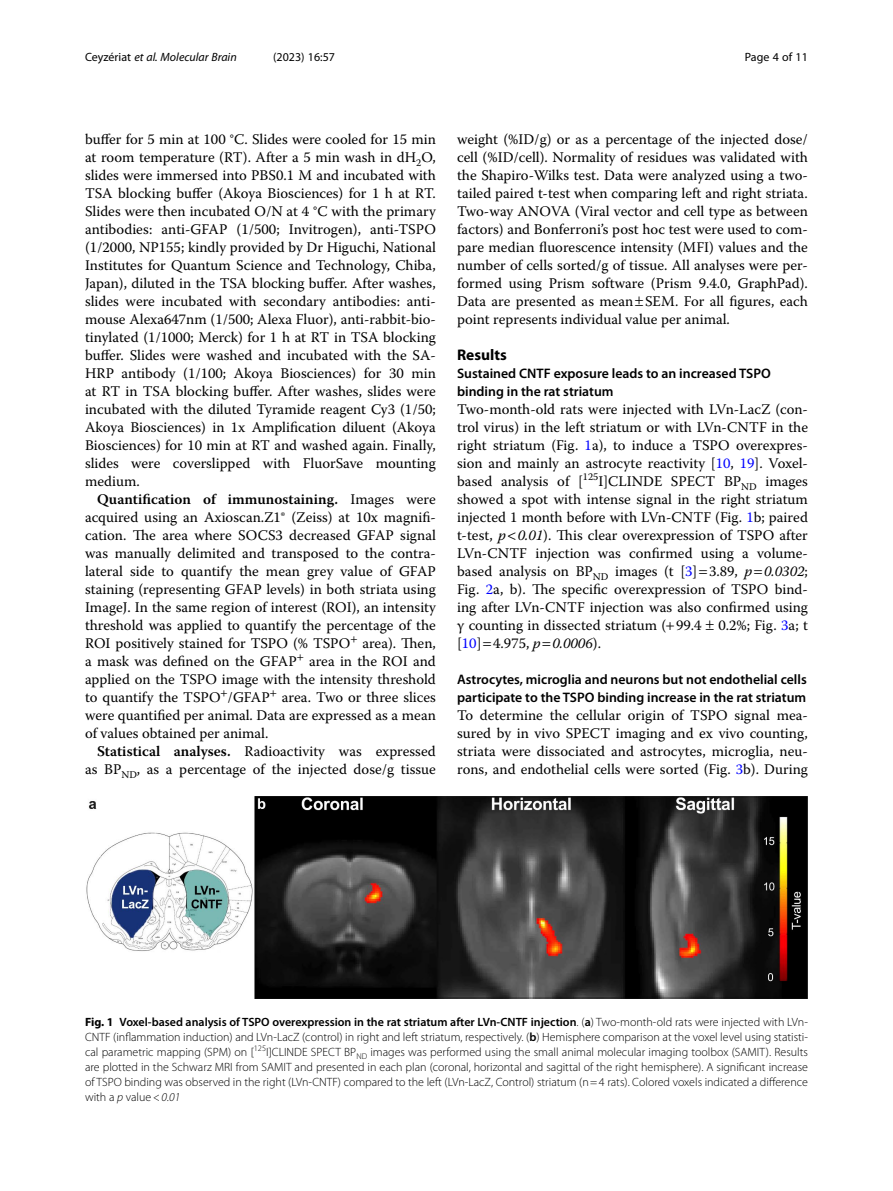
<style>
.page{position:relative;width:893px;height:1191px;background:#fff}
.page>*{position:absolute;margin:0;border:0;box-sizing:border-box;transform-origin:0 0}
.Head_1{font:700 15.45px "Myriad Pro";color:#000}
.Body_Text_Indent{font:14.7px/18px "Warnock Pro";color:#000;text-align:justify}
.Body_Text{font:14.7px/18px "Warnock Pro";color:#000;text-align:justify}
.Head_2{font:600 13.8px/18px "Myriad Pro";color:#000}
.Head_2_After_1{font:600 13.8px/18px "Myriad Pro";color:#000}
.Figure_Caption{font:300 12px/15px "Myriad Pro";color:#000;text-align:justify}
.t1{font:italic 12px "Myriad Pro";color:#000}
.t2{font:12px "Myriad Pro";color:#000}
.s1{font-style:normal}
.s2{font-weight:600}
.s3{color:#00f}
.s4{font-style:italic}
.s5{font-weight:700}
</style>
<div class="page">
<img style="left:86px;top:796px;width:722px;height:203px">
<p class="t1" style="left:85px;top:50px;width:153px"><span class="s1">Ceyzériat</span> et al. Molecular Brain</p>
<p class="t2" style="left:273px;top:50px;width:63px">(2023) 16:57</p>
<p class="t2" style="left:745px;top:50px;width:65px">Page 4 of 11</p>
<p class="Body_Text_Indent" style="left:85px;top:130px;width:352px">buffer for 5 min at 100 °C. Slides were cooled for 15 min at room temperature (RT). After a 5 min wash in dH<sub>2</sub>O, slides were immersed into PBS0.1 M and incubated with TSA blocking buffer (Akoya Biosciences) for 1 h at RT.<br>Slides were then incubated O/N at 4 °C with the primary antibodies: anti-GFAP (1/500; Invitrogen), anti-TSPO (1/2000, NP155; kindly provided by Dr Higuchi, National Institutes for Quantum Science and Technology, Chiba, Japan), diluted in the TSA blocking buffer. After washes, slides were incubated with secondary antibodies: anti&shy;mouse Alexa647nm (1/500; Alexa Fluor), anti-rabbit-bio&shy;tinylated (1/1000; Merck) for 1 h at RT in TSA blocking buffer. Slides were washed and incubated with the SA-HRP antibody (1/100; Akoya Biosciences) for 30 min at RT in TSA blocking buffer. After washes, slides were incubated with the diluted Tyramide reagent Cy3 (1/50; Akoya Biosciences) in 1x Amplification diluent (Akoya Biosciences) for 10 min at RT and washed again. Finally, slides were coverslipped with FluorSave mounting medium.</p>
<p class="Body_Text_Indent" style="left:85px;top:490px;width:352px;text-indent:12px"><span class="s2">Quantification of immunostaining.</span> Images were acquired using an Axioscan.Z1® (Zeiss) at 10x magnifi&shy;cation. The area where SOCS3 decreased GFAP signal was manually delimited and transposed to the contra&shy;lateral side to quantify the mean grey value of GFAP staining (representing GFAP levels) in both striata using ImageJ. In the same region of interest (ROI), an intensity threshold was applied to quantify the percentage of the ROI positively stained for TSPO (% TSPO<sup>+</sup> area). Then, a mask was defined on the GFAP<sup>+</sup> area in the ROI and applied on the TSPO image with the intensity threshold to quantify the TSPO<sup>+</sup>/GFAP<sup>+</sup> area. Two or three slices were quantified per animal. Data are expressed as a mean of values obtained per animal.</p>
<p class="Body_Text_Indent" style="left:85px;top:742px;width:352px;text-align:right"><span class="s2">Statistical analyses.</span> Radioactivity was expressed as BP<sub>ND</sub>, as a percentage of the injected dose/g tissue</p>
<p class="Body_Text_Indent" style="left:457px;top:130px;width:352px">weight (%ID/g) or as a percentage of the injected dose/ cell (%ID/cell). Normality of residues was validated with the Shapiro-Wilks test. Data were analyzed using a two&shy;tailed paired t-test when comparing left and right striata.<br>Two-way ANOVA (Viral vector and cell type as between factors) and Bonferroni’s post hoc test were used to com&shy;pare median fluorescence intensity (MFI) values and the number of cells sorted/g of tissue. All analyses were per&shy;formed using Prism software (Prism 9.4.0, GraphPad).<br>Data are presented as mean SEM. For all figures, each point represents individual value per animal.</p>
<p class="Head_1" style="left:457px;top:345px;width:51px">Results</p>
<p class="Head_2_After_1" style="left:457px;top:364px;width:315px">Sustained CNTF exposure leads to an increased TSPO binding in the rat striatum</p>
<p class="Body_Text" style="left:457px;top:400px;width:352px">Two-month-old rats were injected with LVn-LacZ (con&shy;trol virus) in the left striatum or with LVn-CNTF in the right striatum (Fig. <span class="s3">1</span>a), to induce a TSPO overexpres&shy;sion and mainly an astrocyte reactivity [<span class="s3">10</span>, <span class="s3">19</span>]. Voxel&shy;based analysis of [<sup>125</sup>I]CLINDE SPECT BP<sub>ND</sub> images showed a spot with intense signal in the right striatum injected 1 month before with LVn-CNTF (Fig. <span class="s3">1</span>b; paired t-test, <span class="s4">p 0.01</span>). This clear overexpression of TSPO after LVn-CNTF injection was confirmed using a volume&shy;based analysis on BP<sub>ND</sub> images (t [<span class="s3">3</span>] 3.89, <span class="s4">p 0.0302</span>; Fig. <span class="s3">2</span>a, b). The specific overexpression of TSPO bind&shy;ing after LVn-CNTF injection was also confirmed using γ counting in dissected striatum ( 99.4 0.2%; Fig. <span class="s3">3</span>a; t [<span class="s3">10</span>] 4.975, <span class="s4">p 0.0006</span>).</p>
<p class="Head_2" style="left:457px;top:670px;width:351px">Astrocytes, microglia and neurons but not endothelial cells participate to the TSPO binding increase in the rat striatum</p>
<p class="Body_Text" style="left:457px;top:706px;width:352px">To determine the cellular origin of TSPO signal mea&shy;sured by in vivo SPECT imaging and ex vivo counting, striata were dissociated and astrocytes, microglia, neu&shy;rons, and endothelial cells were sorted (Fig. <span class="s3">3</span>b). During</p>
<p class="Figure_Caption" style="left:85px;top:1014px;width:724px"><span class="s5">Fig. 1</span> <span class="s2">Voxel-based analysis of TSPO overexpression in the rat striatum after LVn-CNTF injection</span>. (<span class="s2">a</span>) Two-month-old rats were injected with LVn-CNTF (inflammation induction) and LVn-LacZ (control) in right and left striatum, respectively. (<span class="s2">b</span>) Hemisphere comparison at the voxel level using statisti&shy;cal parametric mapping (SPM) on [<sup>125</sup>I]CLINDE SPECT BP<sub>ND</sub> images was performed using the small animal molecular imaging toolbox (SAMIT). Results are plotted in the Schwarz MRI from SAMIT and presented in each plan (coronal, horizontal and sagittal of the right hemisphere). A significant increase of TSPO binding was observed in the right (LVn-CNTF) compared to the left (LVn-LacZ, Control) striatum (n=4 rats). Colored voxels indicated a difference with a <span class="s4">p</span> value<span class="s4">&lt;0.01</span></p>
</div>
